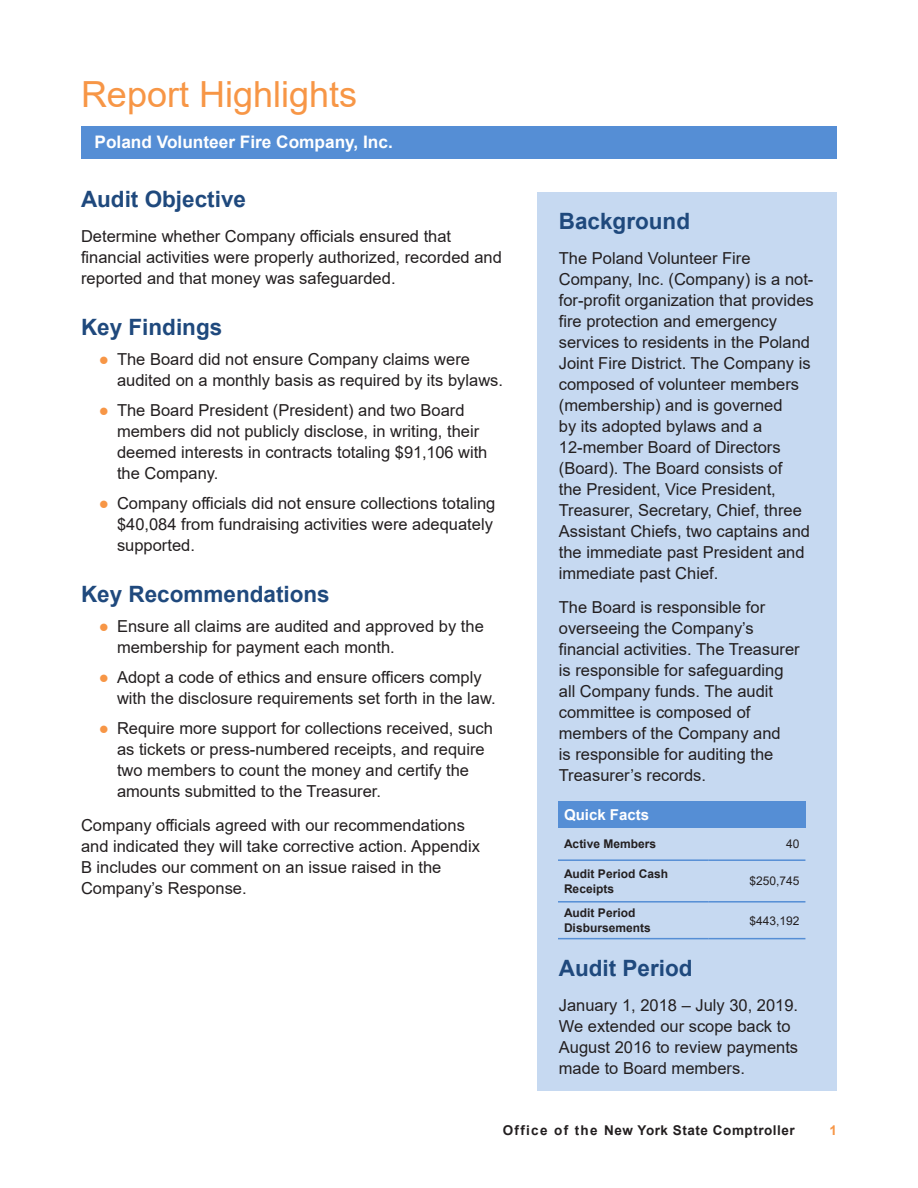
<style>
.page{position:relative;width:918px;height:1188px;background:#fff}
.page>*{position:absolute;margin:0;border:0;box-sizing:border-box;transform-origin:0 0}
.Section_Heads{font:36px "Arial";color:#f79646}
._2_Subheads{font:700 22.5px "Arial";color:#1f497d}
.t1{font:700 17.25px "Arial";color:#fff}
.Body_Text{font:16.5px/21px "Arial";color:#231f20}
.Footnotes{font:700 15px "Arial";color:#fff}
.t2{font:700 13.5px "Arial";letter-spacing:.04em;color:#231f20}
.t3{font:700 13.5px "Arial";color:#f79646}
.Footnotes-2{font:700 12px/15px "Arial";color:#231f20}
.Footnotes-3{font:12px "Arial";color:#231f20}
.s1{color:#f79646}
</style>
<div class="page">
<hr style="left:81px;top:126px;width:756px;height:3px;background:#558ed5">
<div style="left:538px;top:192px;width:299px;height:899px;background:#c6d9f1"></div>
<div style="left:81px;top:128px;width:756px;height:31px;background:#558ed5"></div>
<div style="left:558px;top:801px;width:247px;height:27px;background:#558ed5"></div>
<hr style="left:558px;top:859px;width:150px;height:2px;background:#558ed5">
<hr style="left:708px;top:859px;width:97px;height:2px;background:#558ed5">
<hr style="left:558px;top:901px;width:150px;height:2px;background:#558ed5">
<hr style="left:708px;top:901px;width:97px;height:2px;background:#558ed5">
<hr style="left:558px;top:938px;width:150px;height:1px;background:#558ed5">
<hr style="left:708px;top:938px;width:97px;height:1px;background:#558ed5">
<p class="Section_Heads" style="left:81px;top:70px;width:278px">Report Highlights</p>
<p class="t1" style="left:94px;top:129px;width:300px">Poland Volunteer Fire Company, Inc.</p>
<p class="_2_Subheads" style="left:81px;top:184px;width:167px">Audit Objective</p>
<p class="Body_Text" style="left:81px;top:226px;width:422px">Determine whether Company officials ensured that financial activities were properly authorized, recorded and reported and that money was safeguarded.</p>
<p class="_2_Subheads" style="left:81px;top:311px;width:143px">Key Findings</p>
<p class="Body_Text" style="left:117px;top:349px;width:388px;text-indent:-18px"><span class="s1">●</span> The Board did not ensure Company claims were audited on a monthly basis as required by its bylaws.</p>
<p class="Body_Text" style="left:117px;top:400px;width:372px;text-indent:-18px"><span class="s1">●</span> The Board President (President) and two Board members did not publicly disclose, in writing, their deemed interests in contracts totaling $91,106 with the Company.</p>
<p class="Body_Text" style="left:117px;top:493px;width:380px;text-indent:-18px"><span class="s1">●</span> Company officials did not ensure collections totaling $40,084 from fundraising activities were adequately supported.</p>
<p class="_2_Subheads" style="left:81px;top:578px;width:250px">Key Recommendations</p>
<p class="Body_Text" style="left:117px;top:616px;width:368px;text-indent:-18px"><span class="s1">●</span> Ensure all claims are audited and approved by the membership for payment each month.</p>
<p class="Body_Text" style="left:117px;top:667px;width:380px;text-indent:-18px"><span class="s1">●</span> Adopt a code of ethics and ensure officers comply with the disclosure requirements set forth in the law.</p>
<p class="Body_Text" style="left:117px;top:718px;width:377px;text-indent:-18px"><span class="s1">●</span> Require more support for collections received, such as tickets or press-numbered receipts, and require two members to count the money and certify the amounts submitted to the Treasurer.</p>
<p class="Body_Text" style="left:81px;top:815px;width:400px">Company officials agreed with our recommendations and indicated they will take corrective action. Appendix B includes our comment on an issue raised in the Company’s Response.</p>
<p class="_2_Subheads" style="left:559px;top:206px;width:133px">Background</p>
<p class="Body_Text" style="left:559px;top:247px;width:256px">The Poland Volunteer Fire<br>Company, Inc. (Company) is a not&shy;for-profit organization that provides fire protection and emergency services to residents in the Poland<br>Joint Fire District. The Company is composed of volunteer members (membership) and is governed<br>by its adopted bylaws and a<br>12-member Board of Directors (Board). The Board consists of<br>the President, Vice President,<br>Treasurer, Secretary, Chief, three<br>Assistant Chiefs, two captains and the immediate past President and immediate past Chief.</p>
<p class="Body_Text" style="left:559px;top:597px;width:242px">The Board is responsible for overseeing the Company’s financial activities. The Treasurer is responsible for safeguarding all Company funds. The audit committee is composed of members of the Company and<br>is responsible for auditing the<br>Treasurer’s records.</p>
<p class="Footnotes" style="left:564px;top:804px;width:87px">Quick Facts</p>
<p class="Footnotes-2" style="left:564px;top:837px;width:94px">Active Members</p>
<p class="Footnotes-3" style="left:786px;top:836px;width:15px">40</p>
<p class="Footnotes-2" style="left:564px;top:866px;width:106px">Audit Period Cash<br>Receipts</p>
<p class="Footnotes-3" style="left:749px;top:873px;width:52px">$250,745</p>
<p class="Footnotes-2" style="left:564px;top:906px;width:88px">Audit Period<br>Disbursements</p>
<p class="Footnotes-3" style="left:749px;top:912px;width:52px">$443,192</p>
<p class="_2_Subheads" style="left:559px;top:953px;width:135px">Audit Period</p>
<p class="Body_Text" style="left:559px;top:994px;width:241px">January 1, 2018 – July 30, 2019.<br>We extended our scope back to<br>August 2016 to review payments made to Board members.</p>
<p class="t2" style="left:503px;top:1121px;width:294px">Office of the New York State Comptroller</p>
<p class="t3" style="left:829px;top:1121px;width:9px">1</p>
</div>
